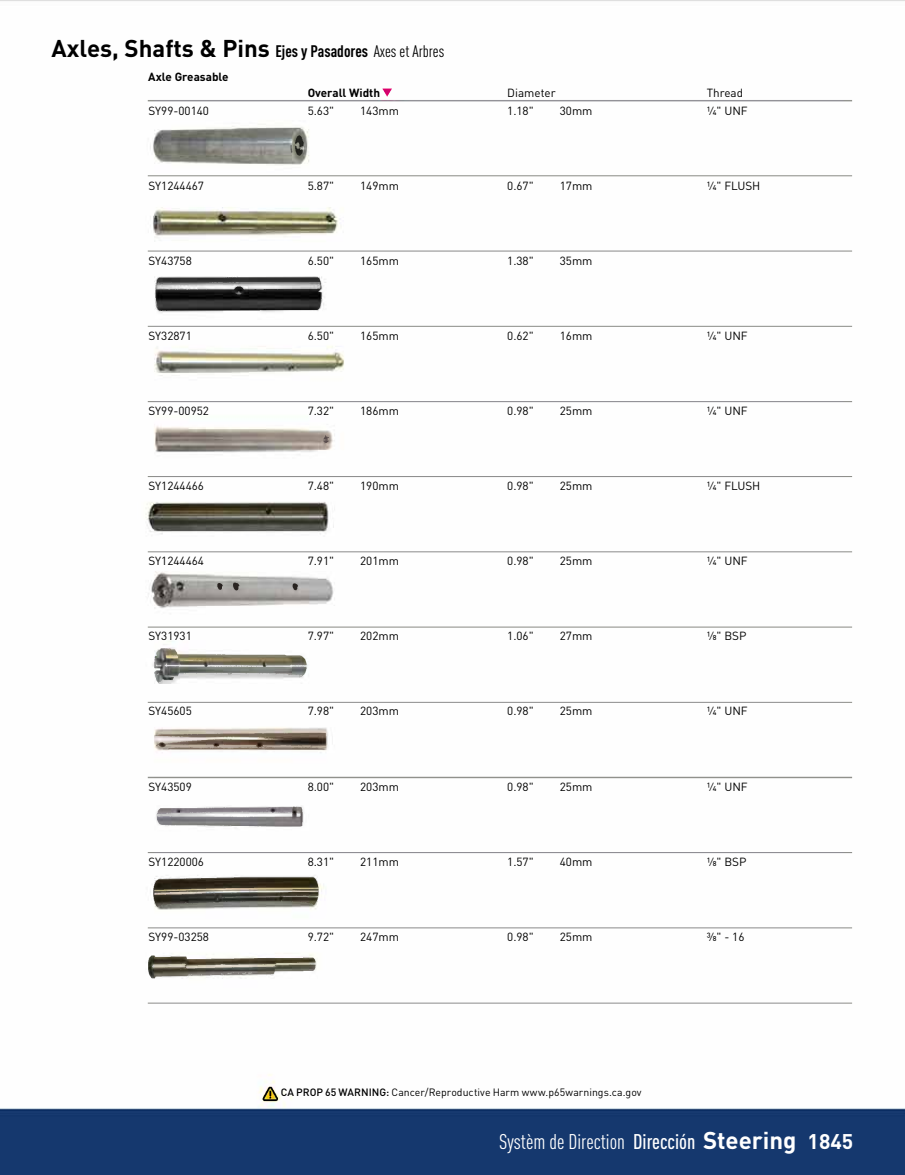
<style>
.page{position:relative;width:905px;height:1175px;background:#fff}
.page>*{position:absolute;margin:0;border:0;box-sizing:border-box;transform-origin:0 0}
.t1{font:700 24px "DIN Pro";color:#000}
.t2{font:condensed 21px "DIN Pro";color:#fff}
.t3{font:11.7px "DIN Pro";color:#000}
.t4{font:700 11.7px "DIN Pro";color:#000}
.t5{font:10.5px "DIN Pro";letter-spacing:.005em;color:#000}
.s1{font-stretch:condensed;font-size:16.5px}
.s2{font-weight:400;font-stretch:condensed;font-size:16.5px}
.s3{font-weight:500}
.s4{font-weight:700;font-stretch:normal;font-size:24px}
.s5{font-weight:700;font-stretch:normal}
</style>
<div class="page">
<img style="left:0;top:0;width:904px;height:1174px">
<h1 class="t1" style="left:52px;top:28px;width:394px">Axles, Shafts &amp; Pins <span class="s1">Ejes y Pasadores</span> <span class="s2">Axes et Arbres</span></h1>
<p class="t4" style="left:308px;top:83px;width:74px">Overall Width</p>
<p class="t3" style="left:507px;top:83px;width:50px">Diameter</p>
<p class="t3" style="left:706px;top:83px;width:38px">Thread</p>
<p class="t3" style="left:149px;top:102px;width:62px">SY99-00140</p>
<p class="t3" style="left:308px;top:102px;width:28px">5.63"</p>
<p class="t3" style="left:360px;top:102px;width:40px">143mm</p>
<p class="t3" style="left:507px;top:102px;width:28px">1.18"</p>
<p class="t3" style="left:559px;top:102px;width:34px">30mm</p>
<p class="t3" style="left:706px;top:102px;width:42px">1/4" UNF</p>
<p class="t4" style="left:148px;top:67px;width:82px">Axle Greasable</p>
<p class="t3" style="left:149px;top:177px;width:57px">SY1244467</p>
<p class="t3" style="left:308px;top:177px;width:28px">5.87"</p>
<p class="t3" style="left:360px;top:177px;width:40px">149mm</p>
<p class="t3" style="left:507px;top:177px;width:28px">0.67"</p>
<p class="t3" style="left:559px;top:177px;width:34px">17mm</p>
<p class="t3" style="left:706px;top:177px;width:55px">1/4" FLUSH</p>
<p class="t3" style="left:148px;top:252px;width:45px">SY43758</p>
<p class="t3" style="left:308px;top:252px;width:28px">6.50"</p>
<p class="t3" style="left:360px;top:252px;width:40px">165mm</p>
<p class="t3" style="left:507px;top:252px;width:28px">1.38"</p>
<p class="t3" style="left:559px;top:252px;width:34px">35mm</p>
<p class="t3" style="left:148px;top:327px;width:45px">SY32871</p>
<p class="t3" style="left:308px;top:327px;width:28px">6.50"</p>
<p class="t3" style="left:360px;top:327px;width:40px">165mm</p>
<p class="t3" style="left:507px;top:327px;width:28px">0.62"</p>
<p class="t3" style="left:559px;top:327px;width:34px">16mm</p>
<p class="t3" style="left:706px;top:327px;width:42px">1/4" UNF</p>
<p class="t3" style="left:148px;top:402px;width:62px">SY99-00952</p>
<p class="t3" style="left:308px;top:402px;width:28px">7.32"</p>
<p class="t3" style="left:360px;top:402px;width:40px">186mm</p>
<p class="t3" style="left:507px;top:402px;width:28px">0.98"</p>
<p class="t3" style="left:559px;top:402px;width:34px">25mm</p>
<p class="t3" style="left:706px;top:402px;width:42px">1/4" UNF</p>
<p class="t3" style="left:148px;top:477px;width:57px">SY1244466</p>
<p class="t3" style="left:308px;top:477px;width:28px">7.48"</p>
<p class="t3" style="left:360px;top:477px;width:40px">190mm</p>
<p class="t3" style="left:507px;top:477px;width:28px">0.98"</p>
<p class="t3" style="left:559px;top:477px;width:34px">25mm</p>
<p class="t3" style="left:706px;top:477px;width:55px">1/4" FLUSH</p>
<p class="t3" style="left:148px;top:552px;width:57px">SY1244464</p>
<p class="t3" style="left:308px;top:552px;width:28px">7.91"</p>
<p class="t3" style="left:360px;top:552px;width:40px">201mm</p>
<p class="t3" style="left:507px;top:552px;width:28px">0.98"</p>
<p class="t3" style="left:559px;top:552px;width:34px">25mm</p>
<p class="t3" style="left:706px;top:552px;width:42px">1/4" UNF</p>
<p class="t3" style="left:148px;top:627px;width:45px">SY31931</p>
<p class="t3" style="left:308px;top:627px;width:28px">7.97"</p>
<p class="t3" style="left:360px;top:627px;width:40px">202mm</p>
<p class="t3" style="left:507px;top:627px;width:28px">1.06"</p>
<p class="t3" style="left:559px;top:627px;width:34px">27mm</p>
<p class="t3" style="left:706px;top:627px;width:41px">1/8" BSP</p>
<p class="t3" style="left:148px;top:702px;width:45px">SY45605</p>
<p class="t3" style="left:308px;top:702px;width:28px">7.98"</p>
<p class="t3" style="left:360px;top:702px;width:40px">203mm</p>
<p class="t3" style="left:507px;top:702px;width:28px">0.98"</p>
<p class="t3" style="left:559px;top:702px;width:34px">25mm</p>
<p class="t3" style="left:706px;top:702px;width:42px">1/4" UNF</p>
<p class="t3" style="left:148px;top:777px;width:45px">SY43509</p>
<p class="t3" style="left:308px;top:777px;width:28px">8.00"</p>
<p class="t3" style="left:360px;top:777px;width:40px">203mm</p>
<p class="t3" style="left:507px;top:777px;width:28px">0.98"</p>
<p class="t3" style="left:559px;top:777px;width:34px">25mm</p>
<p class="t3" style="left:706px;top:777px;width:42px">1/4" UNF</p>
<p class="t3" style="left:148px;top:852px;width:57px">SY1220006</p>
<p class="t3" style="left:308px;top:852px;width:28px">8.31"</p>
<p class="t3" style="left:360px;top:852px;width:40px">211mm</p>
<p class="t3" style="left:507px;top:852px;width:28px">1.57"</p>
<p class="t3" style="left:559px;top:852px;width:34px">40mm</p>
<p class="t3" style="left:706px;top:852px;width:41px">1/8" BSP</p>
<p class="t3" style="left:148px;top:927px;width:62px">SY99-03258</p>
<p class="t3" style="left:308px;top:927px;width:28px">9.72"</p>
<p class="t3" style="left:360px;top:927px;width:40px">247mm</p>
<p class="t3" style="left:507px;top:927px;width:28px">0.98"</p>
<p class="t3" style="left:559px;top:927px;width:34px">25mm</p>
<p class="t3" style="left:706px;top:927px;width:39px">3/8" - 16</p>
<p class="t5" style="left:281px;top:1083px;width:362px"><span class="s3">CA PROP 65 WARNING:</span> Cancer/Reproductive Harm www.p65warnings.ca.gov</p>
<h2 class="t2" style="left:499px;top:1126px;width:356px">Systèm de Direction <span class="s3">Dirección</span> <span class="s4">Steering</span> <span class="s5">1845</span></h2>
</div>
